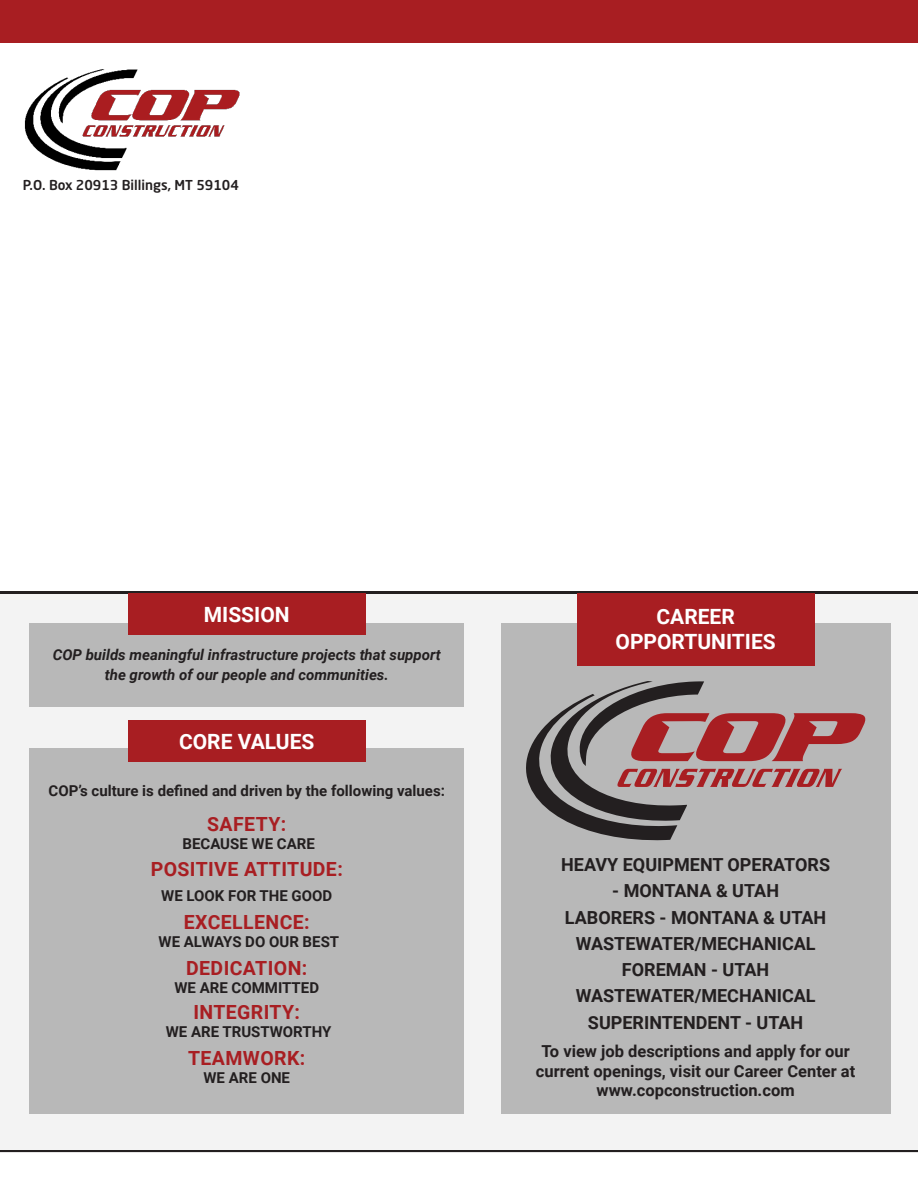
<style>
.page{position:relative;width:918px;height:1188px;background:#fff}
.page>*{position:absolute;margin:0;border:0;box-sizing:border-box;transform-origin:0 0}
.t1{font:700 21px "Roboto";color:#fff}
.t2{font:700 19.5px "Roboto";letter-spacing:.02em;color:#a81e22}
.t3{font:700 18px "Roboto";color:#231f20}
.t4{font:700 16.5px "Roboto";color:#231f20}
.t5{font:700 15px "Roboto";color:#231f20}
.t6{font:italic 700 15px/19.8px "Roboto";color:#231f20;text-align:center}
.t7{font:500 13.5px "Neo Sans W1 G";color:#231f20}
</style>
<div class="page">
<div style="left:0;top:0;width:918px;height:42px;background:#a81e22"></div>
<hr style="left:0;top:1149px;width:918px;height:3px;background:#231f20">
<hr style="left:0;top:591px;width:918px;height:3px;background:#231f20">
<div style="left:0;top:594px;width:918px;height:555px;background:#f3f3f3"></div>
<div style="left:30px;top:623px;width:434px;height:84px;background:#b8b8b8"></div>
<div style="left:128px;top:594px;width:238px;height:41px;background:#a81e22"></div>
<div style="left:30px;top:748px;width:434px;height:366px;background:#b8b8b8"></div>
<div style="left:128px;top:721px;width:238px;height:41px;background:#a81e22"></div>
<div style="left:501px;top:623px;width:389px;height:491px;background:#b8b8b8"></div>
<div style="left:577px;top:594px;width:237px;height:72px;background:#a81e22"></div>
<img style="left:24px;top:70px;width:215px;height:101px">
<svg style="left:526px;top:681px;width:340px;height:160px"></svg>
<p class="t7" style="left:23px;top:177px;width:218px">P.O. Box 20913 Billings, MT 59104</p>
<p class="t1" style="left:204px;top:600px;width:87px">MISSION</p>
<p class="t6" style="left:53px;top:644px;width:389px">COP builds meaningful infrastructure projects that support the growth of our people and communities.</p>
<p class="t1" style="left:179px;top:727px;width:137px">CORE VALUES</p>
<p class="t5" style="left:49px;top:780px;width:398px">COP’s culture is defined and driven by the following values:</p>
<p class="t2" style="left:207px;top:810px;width:81px">SAFETY:</p>
<p class="t5" style="left:183px;top:833px;width:134px">BECAUSE WE CARE</p>
<p class="t2" style="left:151px;top:856px;width:194px">POSITIVE ATTITUDE:</p>
<p class="t5" style="left:161px;top:885px;width:173px">WE LOOK FOR THE GOOD</p>
<p class="t2" style="left:184px;top:908px;width:127px">EXCELLENCE:</p>
<p class="t5" style="left:159px;top:931px;width:182px">WE ALWAYS DO OUR BEST</p>
<p class="t2" style="left:186px;top:954px;width:123px">DEDICATION:</p>
<p class="t5" style="left:174px;top:977px;width:146px">WE ARE COMMITTED</p>
<p class="t2" style="left:193px;top:998px;width:108px">INTEGRITY:</p>
<p class="t5" style="left:166px;top:1021px;width:167px">WE ARE TRUSTWORTHY</p>
<p class="t2" style="left:188px;top:1044px;width:119px">TEAMWORK:</p>
<p class="t5" style="left:204px;top:1067px;width:88px">WE ARE ONE</p>
<p class="t1" style="left:657px;top:601px;width:80px">CAREER</p>
<p class="t1" style="left:616px;top:627px;width:162px">OPPORTUNITIES</p>
<p class="t3" style="left:561px;top:852px;width:270px">HEAVY EQUIPMENT OPERATORS</p>
<p class="t3" style="left:612px;top:878px;width:168px">- MONTANA &amp; UTAH</p>
<p class="t3" style="left:565px;top:905px;width:263px">LABORERS - MONTANA &amp; UTAH</p>
<p class="t3" style="left:576px;top:931px;width:241px">WASTEWATER/MECHANICAL</p>
<p class="t3" style="left:622px;top:957px;width:149px">FOREMAN - UTAH</p>
<p class="t3" style="left:576px;top:983px;width:241px">WASTEWATER/MECHANICAL</p>
<p class="t3" style="left:588px;top:1010px;width:217px">SUPERINTENDENT - UTAH</p>
<p class="t4" style="left:541px;top:1040px;width:310px">To view job descriptions and apply for our</p>
<p class="t4" style="left:536px;top:1059px;width:321px">current openings, visit our Career Center at</p>
<p class="t4" style="left:597px;top:1079px;width:199px">www.copconstruction.com</p>
</div>
